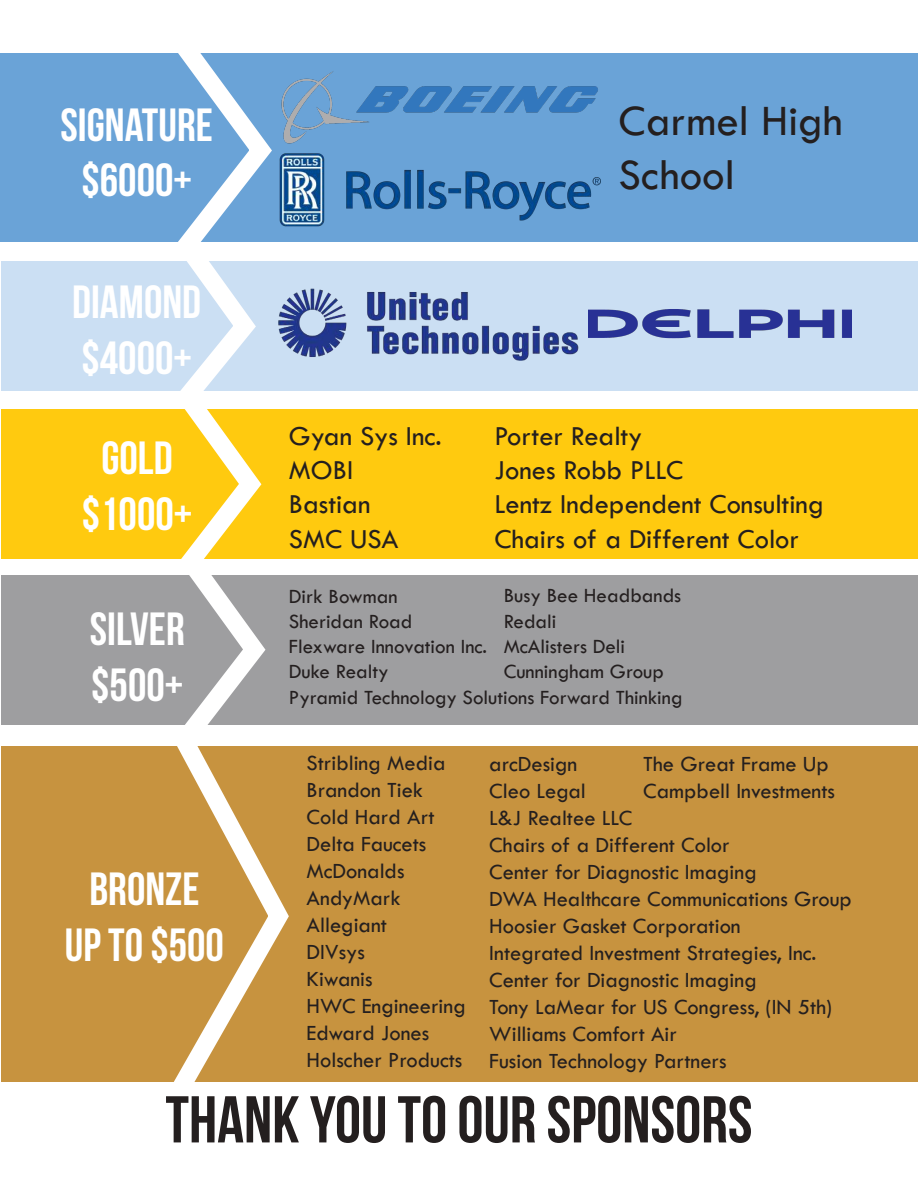
<style>
.page{position:relative;width:918px;height:1188px;background:#fff}
.page>*{position:absolute;margin:0;border:0;box-sizing:border-box;transform-origin:0 0}
.t1{font:700 66px "Bebas Neue";color:#241f1f}
.t2{font:700 46.5px/55.8px "Bebas Neue";color:#fff;text-align:center}
.t3{font:45px/54px "Tw Cen";color:#241f1f}
.t4{font:28.5px/34.2px "Tw Cen";color:#241f1f}
.t5{font:22.5px/27px "Tw Cen";color:#241f1f}
.t6{font:21px/25.2px "Tw Cen";color:#241f1f}
</style>
<div class="page">
<div style="left:0;top:53px;width:918px;height:189px;background:#6aa3d7"></div>
<div style="left:1px;top:409px;width:917px;height:150px;background:#ffca0f"></div>
<div style="left:1px;top:262px;width:917px;height:129px;background:#cbdff3"></div>
<div style="left:1px;top:576px;width:917px;height:149px;background:#9e9ea0"></div>
<div style="left:1px;top:746px;width:917px;height:336px;background:#c7933f"></div>
<svg style="left:174px;top:760px;width:115px;height:322px"></svg>
<img style="left:283px;top:288px;width:295px;height:73px">
<img style="left:283px;top:71px;width:315px;height:73px">
<img style="left:283px;top:153px;width:318px;height:74px">
<img style="left:589px;top:309px;width:263px;height:30px">
<svg style="left:154px;top:53px;width:129px;height:707px"></svg>
<h2 class="t2" style="left:61px;top:96px;width:154px">SIGNATURE $6000+</h2>
<h2 class="t2" style="left:72px;top:274px;width:131px;text-align:left">DIAMOND $4000+</h2>
<h2 class="t2" style="left:82px;top:430px;width:112px">GOLD $1000+</h2>
<h2 class="t2" style="left:90px;top:600px;width:96px;text-align:left">SILVER $500+</h2>
<h2 class="t2" style="left:65px;top:860px;width:161px">BRONZE<br>UP TO $500</h2>
<h3 class="t3" style="left:619px;top:93px;width:226px">Carmel High<br>School</h3>
<p class="t4" style="left:289px;top:419px;width:154px">Gyan Sys Inc.<br>MOBI<br>Bastian<br>SMC USA</p>
<p class="t4" style="left:494px;top:419px;width:331px">Porter Realty<br>Jones Robb PLLC<br>Lentz Independent Consulting<br>Chairs of a Different Color</p>
<p class="t6" style="left:504px;top:583px;width:179px">Busy Bee Headbands<br>Redali<br>McAlisters Deli<br>Cunningham Group</p>
<p class="t6" style="left:289px;top:583px;width:395px">Dirk Bowman<br>Sheridan Road<br>Flexware Innovation Inc.<br>Duke Realty<br>Pyramid Technology Solutions Forward Thinking</p>
<p class="t5" style="left:307px;top:750px;width:161px">Stribling Media<br>Brandon Tiek<br>Cold Hard Art<br>Delta Faucets<br>McDonalds<br>AndyMark<br>Allegiant<br>DIVsys<br>Kiwanis<br>HWC Engineering<br>Edward Jones<br>Holscher Products</p>
<p class="t5" style="left:489px;top:751px;width:364px">arcDesign<br>Cleo Legal<br>L&amp;J Realtee LLC<br>Chairs of a Different Color<br>Center for Diagnostic Imaging<br>DWA Healthcare Communications Group<br>Hoosier Gasket Corporation<br>Integrated Investment Strategies, Inc.<br>Center for Diagnostic Imaging<br>Tony LaMear for US Congress, (IN 5th)<br>Williams Comfort Air<br>Fusion Technology Partners</p>
<p class="t5" style="left:643px;top:751px;width:193px">The Great Frame Up<br>Campbell Investments</p>
<h1 class="t1" style="left:166px;top:1083px;width:588px">THANK YOU TO OUR SPONSORS</h1>
</div>
